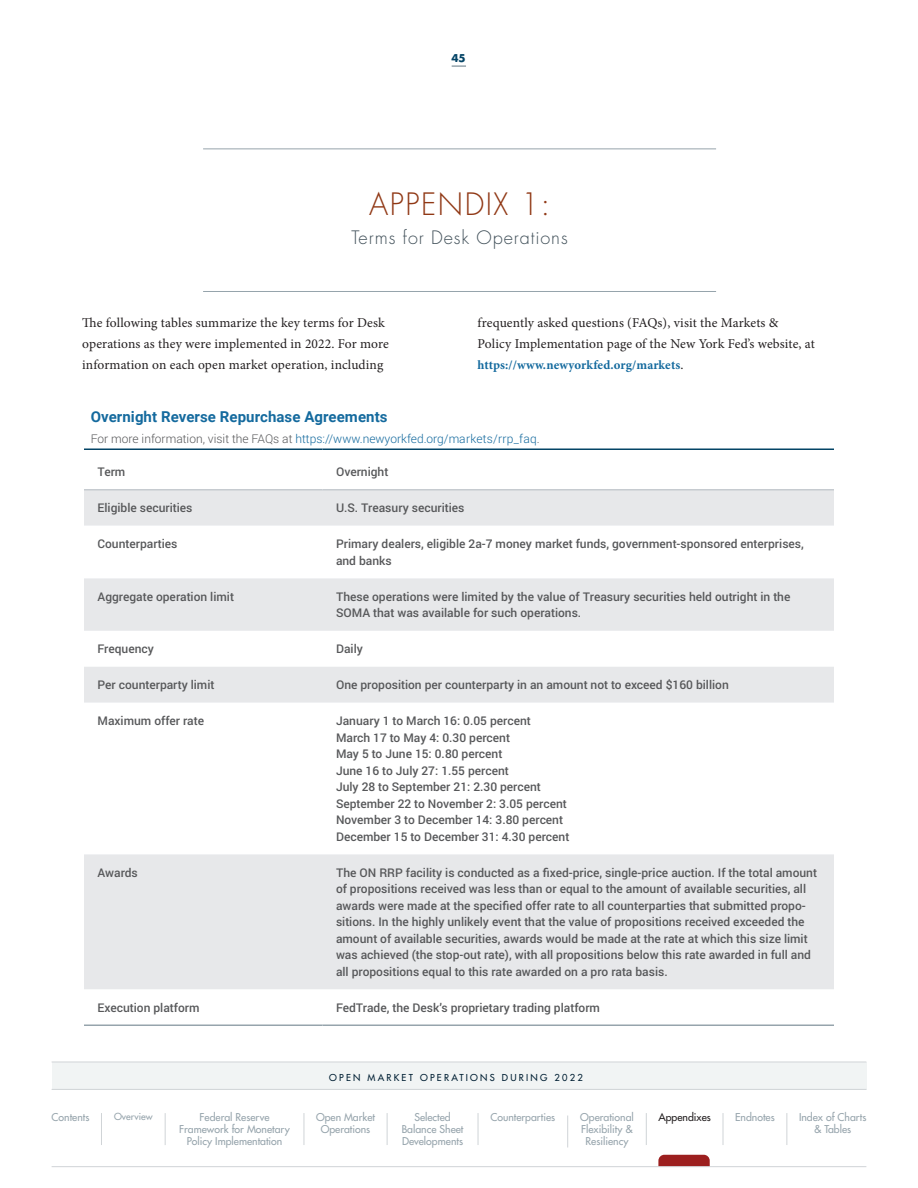
<style>
.page{position:relative;width:918px;height:1188px;background:#fff}
.page>*{position:absolute;margin:0;border:0;box-sizing:border-box;transform-origin:0 0}
.Section_head{font:300 30px "Futura Std";letter-spacing:.05em;color:#903815}
.Section_head-2{font:300 18px "Futura Std";letter-spacing:.05em;color:#42515a}
.Table_head{font:700 15px "Roboto";letter-spacing:.005em;color:#146a9e}
.Body_no_indent{font:13.5px/21px "Minion Pro";letter-spacing:.005em;color:#231f20}
.Body_no_indent-2{font:700 12.75px "Minion Pro";letter-spacing:.01em;color:#146a9e}
.Table_body{font:500 12px/16.5px "Roboto";color:#57585a}
.Table_body-2{font:300 12px "Roboto";color:#146a9e}
.Appendix_Table_Text{font:500 12px "Roboto";color:#57585a}
.t1{font:500 10.5px/12px "Futura Std";color:#96a4ac;text-align:center}
.t2{font:500 10.5px "Futura Std";color:#231f20}
.t3{font:700 10.5px "Futura Std";color:#044466}
.t4{font:500 9.45px "Futura Std";color:#96a4ac}
.t5{font:500 9.3px "Futura Std";letter-spacing:.24em;color:#001f33}
.s1{font-weight:400;font-size:13.5px;color:#231f20}
.s2{color:#57585a}
</style>
<div class="page">
<svg style="left:452px;top:65px;width:14px;height:2px"></svg>
<hr style="left:203px;top:291px;width:513px;height:1px;background:#96a4ac">
<hr style="left:203px;top:148px;width:513px;height:1px;background:#96a4ac">
<svg style="left:658px;top:1155px;width:52px;height:11px"></svg>
<div style="left:52px;top:1062px;width:814px;height:28px;background:#f1f4f4"></div>
<hr style="left:52px;top:1089px;width:814px;height:1px;background:#d0d4d7">
<hr style="left:52px;top:1062px;width:814px;height:1px;background:#d0d4d7">
<hr style="left:52px;top:1166px;width:814px;height:1px;background:#d0d4d7">
<hr style="left:165px;top:1113px;width:1px;height:32px;background:#d0d4d7">
<hr style="left:101px;top:1113px;width:1px;height:32px;background:#d0d4d7">
<hr style="left:304px;top:1113px;width:1px;height:32px;background:#d0d4d7">
<hr style="left:387px;top:1113px;width:1px;height:32px;background:#d0d4d7">
<hr style="left:478px;top:1113px;width:1px;height:32px;background:#d0d4d7">
<hr style="left:567px;top:1116px;width:1px;height:31px;background:#d0d4d7">
<hr style="left:787px;top:1113px;width:1px;height:32px;background:#d0d4d7">
<hr style="left:723px;top:1113px;width:1px;height:32px;background:#d0d4d7">
<hr style="left:646px;top:1113px;width:1px;height:32px;background:#d0d4d7">
<div style="left:84px;top:490px;width:750px;height:499px;background:#e7e8ea"></div>
<svg style="left:84px;top:526px;width:750px;height:328px"></svg>
<hr style="left:84px;top:489px;width:238px;height:1px;background:#c6cbd0">
<hr style="left:322px;top:489px;width:512px;height:1px;background:#c6cbd0">
<hr style="left:84px;top:448px;width:238px;height:2px;background:#044466">
<hr style="left:322px;top:448px;width:512px;height:2px;background:#044466">
<hr style="left:84px;top:1024px;width:238px;height:2px;background:#96a4ac">
<hr style="left:322px;top:1024px;width:512px;height:2px;background:#96a4ac">
<p class="t3" style="left:451px;top:51px;width:16px">45</p>
<p class="Section_head" style="left:369px;top:186px;width:182px">APPENDIX 1:</p>
<p class="Section_head-2" style="left:351px;top:227px;width:218px">Terms for Desk Operations</p>
<p class="Body_no_indent" style="left:82px;top:312px;width:308px">The following tables summarize the key terms for Desk operations as they were implemented in 2022. For more information on each open market operation, including</p>
<p class="Body_no_indent" style="left:478px;top:312px;width:339px">frequently asked questions (FAQs), visit the Markets &amp;<br>Policy Implementation page of the New York Fed’s website, at</p>
<p class="Body_no_indent-2" style="left:478px;top:356px;width:207px">https://www.newyorkfed.org/markets<span class="s1">.</span></p>
<p class="Table_head" style="left:91px;top:406px;width:298px">Overnight Reverse Repurchase Agreements</p>
<p class="Table_body-2" style="left:91px;top:430px;width:451px"><span class="s2">For more information, visit the FAQs at</span> https://www.newyorkfed.org/markets/rrp_faq<span class="s2">.</span></p>
<p class="Table_body" style="left:98px;top:463px;width:29px">Term</p>
<p class="Table_body" style="left:336px;top:463px;width:54px">Overnight</p>
<p class="Table_body" style="left:98px;top:499px;width:96px">Eligible securities</p>
<p class="Table_body" style="left:336px;top:499px;width:130px">U.S. Treasury securities</p>
<p class="Table_body" style="left:98px;top:535px;width:81px">Counterparties</p>
<p class="Table_body" style="left:336px;top:535px;width:469px">Primary dealers, eligible 2a-7 money market funds, government-sponsored enterprises, and banks</p>
<p class="Table_body" style="left:98px;top:588px;width:138px">Aggregate operation limit</p>
<p class="Table_body" style="left:336px;top:588px;width:456px">These operations were limited by the value of Treasury securities held outright in the<br>SOMA that was available for such operations.</p>
<p class="Table_body" style="left:98px;top:640px;width:58px">Frequency</p>
<p class="Table_body" style="left:336px;top:640px;width:28px">Daily</p>
<p class="Table_body" style="left:98px;top:676px;width:118px">Per counterparty limit</p>
<p class="Table_body" style="left:336px;top:676px;width:394px">One proposition per counterparty in an amount not to exceed $160 billion</p>
<p class="Table_body" style="left:98px;top:712px;width:108px">Maximum offer rate</p>
<p class="Table_body" style="left:336px;top:712px;width:196px">January 1 to March 16: 0.05 percent</p>
<p class="Table_body" style="left:336px;top:729px;width:175px">March 17 to May 4: 0.30 percent</p>
<p class="Table_body" style="left:336px;top:745px;width:168px">May 5 to June 15: 0.80 percent</p>
<p class="Table_body" style="left:336px;top:762px;width:174px">June 16 to July 27: 1.55 percent</p>
<p class="Table_body" style="left:336px;top:778px;width:206px">July 28 to September 21: 2.30 percent</p>
<p class="Table_body" style="left:336px;top:795px;width:232px">September 22 to November 2: 3.05 percent</p>
<p class="Table_body" style="left:336px;top:811px;width:229px">November 3 to December 14: 3.80 percent</p>
<p class="Table_body" style="left:336px;top:828px;width:235px">December 15 to December 31: 4.30 percent</p>
<p class="Table_body" style="left:98px;top:864px;width:42px">Awards</p>
<p class="Table_body" style="left:336px;top:864px;width:483px">The ON RRP facility is conducted as a fixed-price, single-price auction. If the total amount of propositions received was less than or equal to the amount of available securities, all awards were made at the specified offer rate to all counterparties that submitted propo&shy;sitions. In the highly unlikely event that the value of propositions received exceeded the amount of available securities, awards would be made at the rate at which this size limit was achieved (the stop-out rate), with all propositions below this rate awarded in full and all propositions equal to this rate awarded on a pro rata basis.</p>
<p class="Table_body" style="left:98px;top:999px;width:104px">Execution platform</p>
<p class="Appendix_Table_Text" style="left:336px;top:999px;width:266px">FedTrade, the Desk’s proprietary trading platform</p>
<p class="t5" style="left:329px;top:1071px;width:255px">OPEN MARKET OPERATIONS DURING 2022</p>
<p class="t1" style="left:402px;top:1111px;width:63px">Selected<br>Balance Sheet<br>Developments</p>
<p class="t1" style="left:491px;top:1111px;width:66px">Counterparties</p>
<p class="t1" style="left:799px;top:1111px;width:69px">Index of Charts &amp; Tables</p>
<p class="t1" style="left:52px;top:1111px;width:39px">Contents</p>
<p class="t1" style="left:316px;top:1111px;width:60px">Open Market<br>Operations</p>
<p class="t4" style="left:114px;top:1111px;width:40px">Overview</p>
<p class="t1" style="left:580px;top:1111px;width:55px">Operational</p>
<p class="t2" style="left:658px;top:1111px;width:54px">Appendixes</p>
<p class="t1" style="left:581px;top:1123px;width:53px">Flexibility &amp;<br>Resiliency</p>
<p class="t1" style="left:179px;top:1111px;width:112px">Federal Reserve<br>Framework for Monetary<br>Policy Implementation</p>
<p class="t1" style="left:735px;top:1111px;width:41px">Endnotes</p>
</div>
